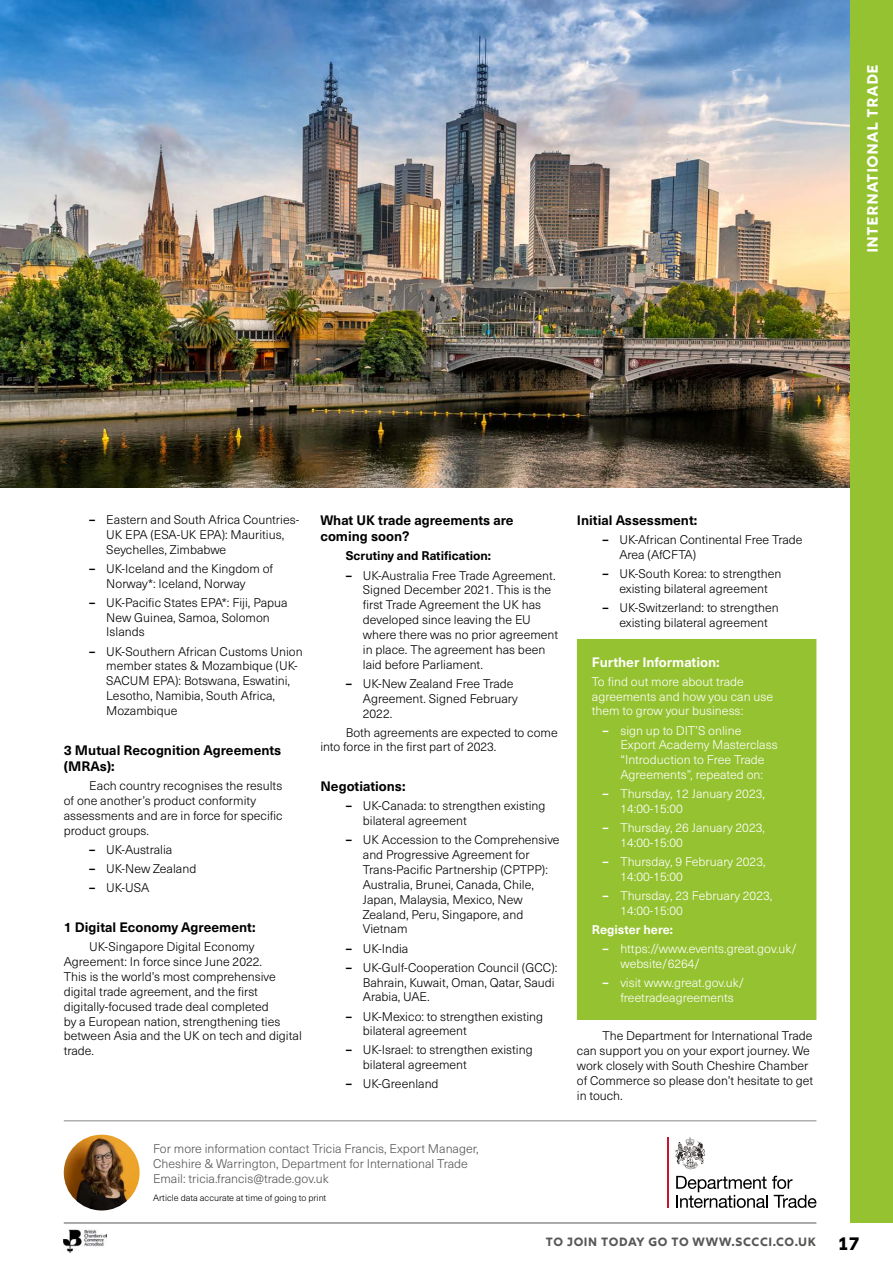
<style>
.page{position:relative;width:893px;height:1263px;background:#fff}
.page>*{position:absolute;margin:0;border:0;box-sizing:border-box;transform-origin:0 0}
.t1{font:15px "Rig Bold Face";color:#fff}
.t2{font:700 13.5px/16.5px "Neue Haas Unica W1 G";color:#000}
.t3{font:700 13.5px "Neue Haas Unica W1 G";color:#fff}
.t4{font:300 12.3px/14.9px "Neue Haas Unica W1 G";color:#000}
.t5{font:300 12.3px/14.9px "Neue Haas Unica W1 G";color:#fff}
.t6{font:300 12.3px/14.9px "Neue Haas Unica W1 G";color:#575756}
.t7{font:700 12.3px "Neue Haas Unica W1 G";color:#000}
.t8{font:700 12.3px "Neue Haas Unica W1 G";color:#fff}
.t9{font:12px "Rig Bold Face";color:#575756}
.t10{font:300 9px "Neue Haas Unica W1 G";color:#000}
.s1{font-weight:700}
.s2{font-size:18px;color:#000}
</style>
<div class="page">
<img style="left:64px;top:1230px;width:42px;height:22px">
<img style="left:0;top:0;width:850px;height:488px">
<hr style="left:64px;top:1223px;width:752px;height:1px;background:#575756">
<div style="left:850px;top:0;width:43px;height:1223px;background:#95c230"></div>
<div style="left:577px;top:639px;width:239px;height:381px;background:#95c230"></div>
<hr style="left:667px;top:1137px;width:2px;height:71px;background:#cd122d">
<svg style="left:676px;top:1176px;width:140px;height:32px"></svg>
<svg style="left:675px;top:1137px;width:30px;height:33px"></svg>
<img style="left:64px;top:1135px;width:76px;height:75px;border-radius:38px">
<hr style="left:64px;top:1120px;width:752px;height:1px;background:#878787">
<p class="t1" style="left:863px;top:253px;width:191px;rotate:-90deg">INTERNATIONAL TRADE</p>
<p class="t4" style="left:106px;top:512px;width:195px;text-indent:-17px"><span class="s1">–</span> Eastern and South Africa Countries-<br>UK EPA (ESA-UK EPA): Mauritius,<br>Seychelles, Zimbabwe</p>
<p class="t4" style="left:106px;top:560px;width:168px;text-indent:-17px"><span class="s1">–</span> UK-Iceland and the Kingdom of<br>Norway*: Iceland, Norway</p>
<p class="t4" style="left:106px;top:594px;width:183px;text-indent:-17px"><span class="s1">–</span> UK-Pacific States EPA*: Fiji, Papua<br>New Guinea, Samoa, Solomon<br>Islands</p>
<p class="t4" style="left:106px;top:643px;width:198px;text-indent:-17px"><span class="s1">–</span> UK-Southern African Customs Union member states &amp; Mozambique (UK-<br>SACUM EPA): Botswana, Eswatini,<br>Lesotho, Namibia, South Africa,<br>Mozambique</p>
<p class="t2" style="left:64px;top:741px;width:219px">3 Mutual Recognition Agreements (MRAs):</p>
<p class="t4" style="left:64px;top:778px;width:220px;text-indent:26px">Each country recognises the results of one another’s product conformity assessments and are in force for specific product groups.</p>
<p class="t4" style="left:89px;top:842px;width:84px"><span class="s1">–</span> UK-Australia</p>
<p class="t4" style="left:89px;top:861px;width:109px"><span class="s1">–</span> UK-New Zealand</p>
<p class="t4" style="left:89px;top:880px;width:62px"><span class="s1">–</span> UK-USA</p>
<p class="t2" style="left:64px;top:918px;width:193px">1 Digital Economy Agreement:</p>
<p class="t4" style="left:64px;top:939px;width:240px;text-indent:26px">UK-Singapore Digital Economy Agreement: In force since June 2022.<br>This is the world’s most comprehensive digital trade agreement, and the first digitally-focused trade deal completed<br>by a European nation, strengthening ties between Asia and the UK on tech and digital trade.</p>
<p class="t2" style="left:320px;top:511px;width:195px">What UK trade agreements are coming soon?</p>
<p class="t7" style="left:346px;top:547px;width:147px">Scrutiny and Ratification:</p>
<p class="t4" style="left:363px;top:567px;width:197px;text-indent:-17px"><span class="s1">–</span> UK-Australia Free Trade Agreement.<br>Signed December 2021. This is the first Trade Agreement the UK has developed since leaving the EU where there was no prior agreement in place. The agreement has been laid before Parliament.</p>
<p class="t4" style="left:363px;top:675px;width:157px;text-indent:-17px"><span class="s1">–</span> UK-New Zealand Free Trade<br>Agreement. Signed February<br>2022.</p>
<p class="t4" style="left:320px;top:724px;width:239px;text-indent:26px">Both agreements are expected to come into force in the first part of 2023.</p>
<p class="t2" style="left:320px;top:777px;width:87px">Negotiations:</p>
<p class="t4" style="left:363px;top:798px;width:184px;text-indent:-17px"><span class="s1">–</span> UK-Canada: to strengthen existing bilateral agreement</p>
<p class="t4" style="left:363px;top:832px;width:198px;text-indent:-17px"><span class="s1">–</span> UK Accession to the Comprehensive and Progressive Agreement for<br>Trans-Pacific Partnership (CPTPP):<br>Australia, Brunei, Canada, Chile,<br>Japan, Malaysia, Mexico, New<br>Zealand, Peru, Singapore, and<br>Vietnam</p>
<p class="t4" style="left:346px;top:940px;width:64px"><span class="s1">–</span> UK-India</p>
<p class="t4" style="left:363px;top:959px;width:196px;text-indent:-17px"><span class="s1">–</span> UK-Gulf-Cooperation Council (GCC):<br>Bahrain, Kuwait, Oman, Qatar, Saudi<br>Arabia, UAE.</p>
<p class="t4" style="left:363px;top:1008px;width:182px;text-indent:-17px"><span class="s1">–</span> UK-Mexico: to strengthen existing bilateral agreement</p>
<p class="t4" style="left:363px;top:1042px;width:171px;text-indent:-17px"><span class="s1">–</span> UK-Israel: to strengthen existing bilateral agreement</p>
<p class="t4" style="left:346px;top:1076px;width:94px"><span class="s1">–</span> UK-Greenland</p>
<p class="t2" style="left:577px;top:511px;width:122px">Initial Assessment:</p>
<p class="t4" style="left:619px;top:532px;width:185px;text-indent:-17px"><span class="s1">–</span> UK-African Continental Free Trade<br>Area (AfCFTA)</p>
<p class="t4" style="left:602px;top:565px;width:181px;text-align:center"><span class="s1">–</span> UK-South Korea: to strengthen existing bilateral agreement</p>
<p class="t4" style="left:602px;top:599px;width:178px;text-align:center"><span class="s1">–</span> UK-Switzerland: to strengthen existing bilateral agreement</p>
<p class="t3" style="left:592px;top:651px;width:129px">Further Information:</p>
<p class="t5" style="left:592px;top:673px;width:183px">To find out more about trade agreements and how you can use them to grow your business:</p>
<p class="t5" style="left:620px;top:722px;width:159px;text-indent:-18px"><span class="s1">–</span> sign up to DIT’S online<br>Export Academy Masterclass “Introduction to Free Trade<br>Agreements”, repeated on:</p>
<p class="t5" style="left:620px;top:786px;width:146px;text-indent:-18px"><span class="s1">–</span> Thursday, 12 January 2023,<br>14:00-15:00</p>
<p class="t5" style="left:620px;top:820px;width:146px;text-indent:-18px"><span class="s1">–</span> Thursday, 26 January 2023,<br>14:00-15:00</p>
<p class="t5" style="left:620px;top:854px;width:147px;text-indent:-18px"><span class="s1">–</span> Thursday, 9 February 2023,<br>14:00-15:00</p>
<p class="t5" style="left:620px;top:888px;width:153px;text-indent:-18px"><span class="s1">–</span> Thursday, 23 February 2023,<br>14:00-15:00</p>
<p class="t8" style="left:592px;top:920px;width:83px">Register here:</p>
<p class="t5" style="left:620px;top:941px;width:178px;text-indent:-18px"><span class="s1">–</span> https://www.events.great.gov.uk/ website/6264/</p>
<p class="t5" style="left:620px;top:975px;width:125px;text-indent:-18px"><span class="s1">–</span> visit www.great.gov.uk/ freetradeagreements</p>
<p class="t4" style="left:577px;top:1028px;width:238px;text-indent:26px">The Department for International Trade can support you on your export journey. We work closely with South Cheshire Chamber of Commerce so please don’t hesitate to get in touch.</p>
<p class="t6" style="left:153px;top:1141px;width:327px">For more information contact Tricia Francis, Export Manager,<br>Cheshire &amp; Warrington, Department for International Trade<br>Email: tricia.francis@trade.gov.uk</p>
<p class="t10" style="left:153px;top:1191px;width:175px">Article data accurate at time of going to print</p>
<p class="t9" style="left:546px;top:1234px;width:316px">TO JOIN TODAY GO TO WWW.SCCCI.CO.UK <span class="s2">17</span></p>
</div>
